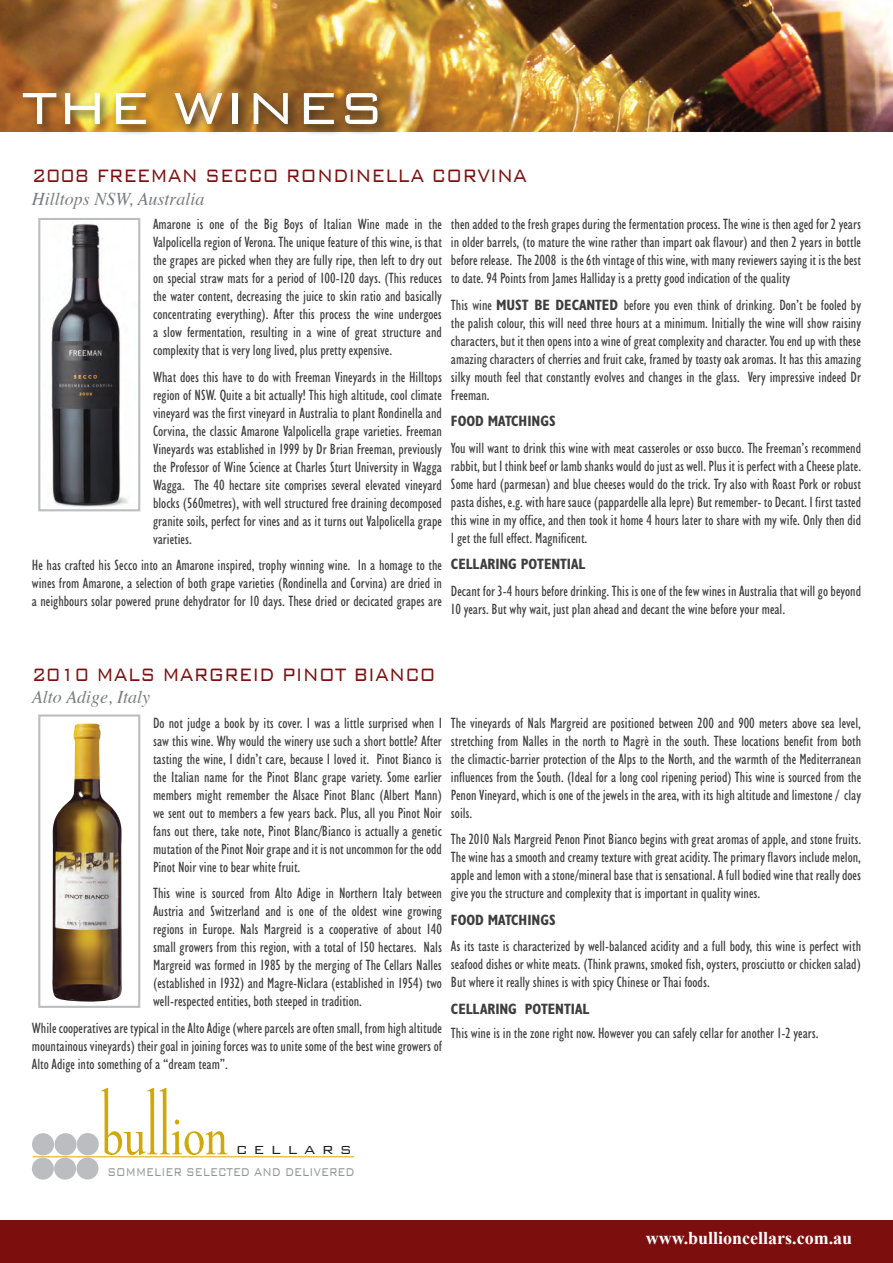
<style>
.page{position:relative;width:893px;height:1263px;background:#fff}
.page>*{position:absolute;margin:0;border:0;box-sizing:border-box;transform-origin:0 0}
.t1{font:300 60px "Bank Gothic BT";color:#fff}
.t2{font:300 24px "Bank Gothic BT";color:#7d0e0e;scale:.8 1}
.t3{font:italic 18px "Times";color:#7a7c7f}
.t4{font:700 18px "Times New Roman";color:#fff}
.t5{font:300 15.6px "Bank Gothic BT";letter-spacing:.4em;color:#231f20}
.t6{font:condensed 15px/18px "Humanist 521 BT";color:#3e3e3f;text-align:justify}
.t7{font:700 condensed 15px "Humanist 521 BT";color:#3e3e3f}
.t8{font:300 15px "Bank Gothic BT";color:#939598;scale:.75 1}
.s1{font-weight:700}
</style>
<div class="page">
<div style="left:0;top:1221px;width:893px;height:42px;background:#7d0e0e"></div>
<img style="left:51px;top:224px;width:77px;height:283px">
<div style="left:38px;top:218px;width:102px;height:293px;border:2px solid #bcbdc0"></div>
<img style="left:52px;top:724px;width:70px;height:278px">
<div style="left:38px;top:714px;width:102px;height:294px;border:2px solid #bcbdc0"></div>
<img style="left:0;top:0;width:893px;height:131px">
<div style="left:19px;top:89px;width:371px;height:47px;background:#231f20;opacity:.75"></div>
<hr style="left:33px;top:1156px;width:321px;height:1px;background:#d2a808">
<svg style="left:101px;top:1088px;width:126px;height:67px"></svg>
<div style="left:32px;top:1133px;width:22px;height:22px;background:#bcbdc0;border-radius:50%"></div>
<div style="left:55px;top:1133px;width:22px;height:22px;background:#bcbdc0;border-radius:50%"></div>
<div style="left:77px;top:1133px;width:22px;height:22px;background:#bcbdc0;border-radius:50%"></div>
<div style="left:32px;top:1158px;width:22px;height:21px;background:#bcbdc0;border-radius:50%"></div>
<div style="left:54px;top:1158px;width:22px;height:21px;background:#bcbdc0;border-radius:50%"></div>
<div style="left:76px;top:1157px;width:22px;height:22px;background:#bcbdc0;border-radius:50%"></div>
<h1 class="t1" style="left:22px;top:77px;width:364px">THE WIN ES</h1>
<h2 class="t2" style="left:32px;top:163px;width:442px">2008 Freeman Secco Rondinella</h2>
<h2 class="t2" style="left:432px;top:163px;width:119px">Corvina</h2>
<p class="t3" style="left:32px;top:183px;width:174px">Hilltops NSW, Australia</p>
<p class="t6" style="left:153px;top:215px;width:290px">Amarone is one of the Big Boys of Italian Wine made in the Valpolicella region of Verona. The unique feature of this wine, is that the grapes are picked when they are fully ripe, then left to dry out on special straw mats for a period of 100-120 days. (This reduces the water content, decreasing the juice to skin ratio and basically concentrating everything). After this process the wine undergoes a slow fermentation, resulting in a wine of great structure and complexity that is very long lived, plus pretty expensive.</p>
<p class="t6" style="left:153px;top:368px;width:290px">What does this have to do with Freeman Vineyards in the Hilltops region of NSW. Quite a bit actually! This high altitude, cool climate vineyard was the first vineyard in Australia to plant Rondinella and Corvina, the classic Amarone Valpolicella grape varieties. Freeman Vineyards was established in 1999 by Dr Brian Freeman, previously the Professor of Wine Science at Charles Sturt University in Wagga Wagga. The 40 hectare site comprises several elevated vineyard blocks (560metres), with well structured free draining decomposed granite soils, perfect for vines and as it turns out Valpolicella grape varieties.</p>
<p class="t6" style="left:32px;top:556px;width:412px">He has crafted his Secco into an Amarone inspired, trophy winning wine. In a homage to the wines from Amarone, a selection of both grape varieties (Rondinella and Corvina) are dried in a neighbours solar powered prune dehydrator for 10 days. These dried or decicated grapes are</p>
<p class="t6" style="left:451px;top:215px;width:412px">then added to the fresh grapes during the fermentation process. The wine is then aged for 2 years in older barrels, (to mature the wine rather than impart oak flavour) and then 2 years in bottle before release. The 2008 is the 6th vintage of this wine, with many reviewers saying it is the best to date. 94 Points from James Halliday is a pretty good indication of the quality</p>
<p class="t6" style="left:451px;top:296px;width:412px">This wine <span class="s1">MUST BE DECANTED</span> before you even think of drinking. Don’t be fooled by the palish colour, this will need three hours at a minimum. Initially the wine will show raisiny characters, but it then opens into a wine of great complexity and character. You end up with these amazing characters of cherries and fruit cake, framed by toasty oak aromas. It has this amazing silky mouth feel that constantly evolves and changes in the glass. Very impressive indeed Dr Freeman.</p>
<p class="t7" style="left:451px;top:412px;width:105px">FOOD MATCHINGS</p>
<p class="t6" style="left:451px;top:439px;width:412px">You will want to drink this wine with meat casseroles or osso bucco. The Freeman’s recommend rabbit, but I think beef or lamb shanks would do just as well. Plus it is perfect with a Cheese plate.<br>Some hard (parmesan) and blue cheeses would do the trick. Try also with Roast Pork or robust pasta dishes, e.g. with hare sauce (pappardelle alla lepre) But remember- to Decant. I first tasted this wine in my office, and then took it home 4 hours later to share with my wife. Only then did I get the full effect. Magnificent.</p>
<p class="t7" style="left:451px;top:555px;width:135px">CELLARING POTENTIAL</p>
<p class="t6" style="left:451px;top:582px;width:412px">Decant for 3-4 hours before drinking. This is one of the few wines in Australia that will go beyond<br>10 years. But why wait, just plan ahead and decant the wine before your meal.</p>
<h2 class="t2" style="left:32px;top:662px;width:99px">2010 Mals</h2>
<h2 class="t2" style="left:163px;top:662px;width:19px">Mar</h2>
<h2 class="t2" style="left:208px;top:662px;width:286px">greid Pinot Bianco</h2>
<p class="t3" style="left:32px;top:681px;width:120px">Alto Adige, Italy</p>
<p class="t6" style="left:153px;top:713px;width:290px">Do not judge a book by its cover. I was a little surprised when I saw this wine. Why would the winery use such a short bottle? After tasting the wine, I didn’t care, because I loved it. Pinot Bianco is the Italian name for the Pinot Blanc grape variety. Some earlier members might remember the Alsace Pinot Blanc (Albert Mann) we sent out to members a few years back. Plus, all you Pinot Noir fans out there, take note, Pinot Blanc/Bianco is actually a genetic mutation of the Pinot Noir grape and it is not uncommon for the odd Pinot Noir vine to bear white fruit.</p>
<p class="t6" style="left:153px;top:884px;width:290px">This wine is sourced from Alto Adige in Northern Italy between Austria and Switzerland and is one of the oldest wine growing regions in Europe. Nals Margreid is a cooperative of about 140 small growers from this region, with a total of 150 hectares. Nals Margreid was formed in 1985 by the merging of The Cellars Nalles (established in 1932) and Magre-Niclara (established in 1954) two well-respected entities, both steeped in tradition.</p>
<p class="t6" style="left:32px;top:1018px;width:412px">While cooperatives are typical in the Alto Adige (where parcels are often small, from high altitude mountainous vineyards) their goal in joining forces was to unite some of the best wine growers of Alto Adige into something of a “dream team”.</p>
<p class="t6" style="left:451px;top:713px;width:412px">The vineyards of Nals Margreid are positioned between 200 and 900 meters above sea level, stretching from Nalles in the north to Magrè in the south. These locations benefit from both the climactic-barrier protection of the Alps to the North, and the warmth of the Mediterranean influences from the South. (Ideal for a long cool ripening period) This wine is sourced from the Penon Vineyard, which is one of the jewels in the area, with its high altitude and limestone / clay soils.</p>
<p class="t6" style="left:451px;top:830px;width:412px">The 2010 Nals Margreid Penon Pinot Bianco begins with great aromas of apple, and stone fruits.<br>The wine has a smooth and creamy texture with great acidity. The primary flavors include melon, apple and lemon with a stone/mineral base that is sensational. A full bodied wine that really does give you the structure and complexity that is important in quality wines.</p>
<p class="t7" style="left:451px;top:910px;width:105px">FOOD MATCHINGS</p>
<p class="t6" style="left:451px;top:937px;width:412px">As its taste is characterized by well-balanced acidity and a full body, this wine is perfect with seafood dishes or white meats. (Think prawns, smoked fish, oysters, prosciutto or chicken salad)<br>But where it really shines is with spicy Chinese or Thai foods.</p>
<p class="t7" style="left:451px;top:999px;width:139px">CELLARING POTENTIAL</p>
<p class="t6" style="left:451px;top:1024px;width:369px">This wine is in the zone right now. However you can safely cellar for another 1-2 years.</p>
<p class="t5" style="left:236px;top:1141px;width:118px">CELLARS</p>
<p class="t8" style="left:108px;top:1164px;width:128px">Sommelier Selec</p>
<p class="t8" style="left:226px;top:1164px;width:172px">te d and Delivere d</p>
<p class="t4" style="left:646px;top:1225px;width:208px">www.bullioncellars.com.au</p>
</div>
